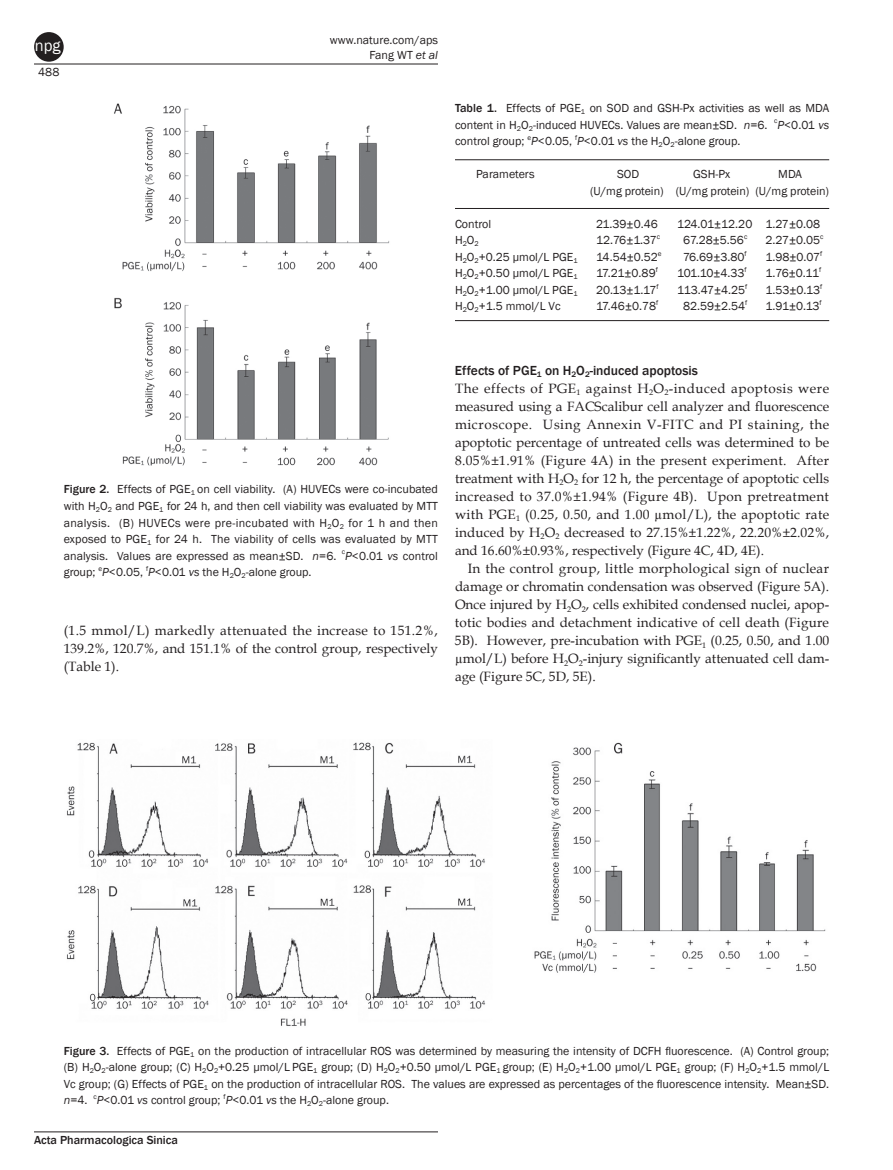
<style>
.page{position:relative;width:893px;height:1170px;background:#fff}
.page>*{position:absolute;margin:0;border:0;box-sizing:border-box;transform-origin:0 0}
.t1{font:16.5px "Franklin Gothic Book 2";color:#fff}
.t2{font:13.5px/18px "Book Antiqua 2";color:#231f20;text-align:justify}
.t3{font:13.5px "Book Antiqua";color:#231f20}
.t4{font:13.5px "Book Antiqua 2";letter-spacing:.035em;color:#231f20}
.t5{font:500 13.5px "Franklin Gothic";color:#231f20}
.t6{font:12px/16.5px "Franklin Gothic Book 2";color:#231f20;text-align:justify}
.t7{font:12px "Franklin Gothic";color:#231f20}
.t8{font:500 12px "Franklin Gothic";color:#231f20}
.s1{font-family:"Franklin Gothic";font-style:italic}
.s2{font-family:"Franklin Gothic";font-weight:500}
.s3{font-family:"Franklin Gothic Book 2"}
.s4{font-family:"Book Antiqua 2"}
.s5{font-weight:500}
</style>
<div class="page">
<hr style="left:34px;top:64px;width:404px;height:1px;background:#231f20">
<hr style="left:34px;top:1131px;width:404px;height:1px;background:#231f20">
<div style="left:34px;top:32px;width:30px;height:30px;background:#231f20;border-radius:50%"></div>
<hr style="left:455px;top:159px;width:374px;height:1px;background:#231f20">
<hr style="left:455px;top:208px;width:374px;height:1px;background:#231f20">
<hr style="left:455px;top:320px;width:374px;height:1px;background:#231f20">
<img style="left:67px;top:742px;width:759px;height:284px">
<img style="left:114px;top:103px;width:276px;height:363px">
<h1 class="t1" style="left:35px;top:35px;width:27px">npg</h1>
<p class="t6" style="left:38px;top:64px;width:23px">488</p>
<p class="t6" style="left:330px;top:32px;width:110px;line-height:15px;text-align:right">www.nature.com/aps<br>Fang WT <span class="s1">et al</span></p>
<p class="t6" style="left:455px;top:100px;width:376px"><span class="s2">Table 1.</span> Effects of PGE<sub>1</sub> on SOD and GSH-Px activities as well as MDA content in H<sub>2</sub>O<sub>2</sub>-induced HUVECs. Values are mean±SD. <span class="s1">n</span>=6. <sup>c</sup><span class="s1">P</span>&lt;0.01 <span class="s1">vs </span>control group; <sup>e</sup><span class="s1">P</span>&lt;0.05, <sup>f</sup><span class="s1">P</span>&lt;0.01 <span class="s1">vs</span> the H<sub>2</sub>O<sub>2</sub>-alone group.</p>
<p class="t6" style="left:476px;top:166px;width:60px">Parameters</p>
<p class="t6" style="left:617px;top:166px;width:24px">SOD</p>
<p class="t6" style="left:693px;top:166px;width:39px">GSH-Px</p>
<p class="t6" style="left:590px;top:166px;width:241px;text-indent:188px">MDA (U/mg protein) (U/mg protein) (U/mg protein)</p>
<p class="t6" style="left:455px;top:216px;width:38px">Control</p>
<p class="t6" style="left:596px;top:216px;width:63px">21.39±0.46</p>
<p class="t6" style="left:677px;top:216px;width:145px">124.01±12.20 1.27±0.08</p>
<p class="t6" style="left:455px;top:232px;width:25px">H<sub>2</sub>O<sub>2</sub></p>
<p class="t6" style="left:596px;top:232px;width:66px">12.76±1.37<sup>c</sup></p>
<p class="t6" style="left:683px;top:232px;width:66px">67.28±5.56<sup>c</sup></p>
<p class="t6" style="left:765px;top:232px;width:60px">2.27±0.05<sup>c</sup></p>
<p class="t7" style="left:455px;top:249px;width:124px"><span class="s3">H</span><sub>2</sub><span class="s3">O</span><sub>2</sub>+0.25 μmol/L PGE<sub>1</sub></p>
<p class="t6" style="left:596px;top:249px;width:67px">14.54±0.52<sup>e</sup></p>
<p class="t6" style="left:683px;top:249px;width:65px">76.69±3.80<sup>f</sup></p>
<p class="t6" style="left:765px;top:249px;width:58px">1.98±0.07<sup>f</sup></p>
<p class="t7" style="left:455px;top:266px;width:124px"><span class="s3">H</span><sub>2</sub><span class="s3">O</span><sub>2</sub>+0.50 μmol/L PGE<sub>1</sub></p>
<p class="t6" style="left:596px;top:265px;width:63px">17.21±0.89<sup>f</sup></p>
<p class="t6" style="left:677px;top:265px;width:71px">101.10±4.33<sup>f</sup></p>
<p class="t6" style="left:765px;top:265px;width:57px">1.76±0.11<sup>f</sup></p>
<p class="t7" style="left:455px;top:282px;width:124px"><span class="s3">H</span><sub>2</sub><span class="s3">O</span><sub>2</sub>+1.00 μmol/L PGE<sub>1</sub></p>
<p class="t6" style="left:596px;top:282px;width:64px">20.13±1.17<sup>f</sup></p>
<p class="t6" style="left:677px;top:282px;width:72px">113.47±4.25<sup>f</sup></p>
<p class="t6" style="left:765px;top:282px;width:58px">1.53±0.13<sup>f</sup></p>
<p class="t6" style="left:455px;top:298px;width:107px">H<sub>2</sub>O<sub>2</sub>+1.5 mmol/L Vc</p>
<p class="t6" style="left:596px;top:298px;width:64px">17.46±0.78<sup>f</sup></p>
<p class="t6" style="left:683px;top:298px;width:66px">82.59±2.54<sup>f</sup></p>
<p class="t6" style="left:765px;top:298px;width:58px">1.91±0.13<sup>f</sup></p>
<p class="t6" style="left:64px;top:481px;width:376px"><span class="s2">Figure 2.</span> Effects of PGE<sub>1</sub> on cell viability. (A) HUVECs were co-incubated with H<sub>2</sub>O<sub>2</sub> and PGE<sub>1</sub> for 24 h, and then cell viability was evaluated by MTT analysis. (B) HUVECs were pre-incubated with H<sub>2</sub>O<sub>2</sub> for 1 h and then exposed to PGE<sub>1</sub> for 24 h. The viability of cells was evaluated by MTT analysis. Values are expressed as mean±SD. <span class="s1">n</span>=6. <sup>c</sup><span class="s1">P</span>&lt;0.01 <span class="s1">vs</span> control group; <sup>e</sup><span class="s1">P</span>&lt;0.05, <sup>f</sup><span class="s1">P</span>&lt;0.01 <span class="s1">vs</span> the H<sub>2</sub>O<sub>2</sub>-alone group.</p>
<p class="t2" style="left:64px;top:620px;width:376px">(1.5 mmol/L) markedly attenuated the increase to 151.2%, 139.2%, 120.7%, and 151.1% of the control group, respectively (Table 1).</p>
<p class="t5" style="left:455px;top:362px;width:244px">Effects of PGE<sub>1</sub> on H<sub>2</sub>O<sub>2</sub>-induced apoptosis</p>
<p class="t4" style="left:455px;top:379px;width:376px">The effects of PGE<sub>1</sub> against H<sub>2</sub>O<sub>2</sub>-induced apoptosis were</p>
<p class="t3" style="left:455px;top:397px;width:376px">measured using a FACScalibur cell analyzer and fluorescence</p>
<p class="t2" style="left:455px;top:415px;width:376px">microscope. Using Annexin V-FITC and PI staining, the apoptotic percentage of untreated cells was determined to be 8.05%±1.91% (Figure 4A) in the present experiment. After treatment with H<sub>2</sub>O<sub>2</sub> for 12 h, the percentage of apoptotic cells increased to 37.0%±1.94% (Figure 4B). Upon pretreatment with PGE<sub>1</sub> (0.25, 0.50, and 1.00 µmol/L), the apoptotic rate induced by H<sub>2</sub>O<sub>2</sub> decreased to 27.15%±1.22%, 22.20%±2.02%, and 16.60%±0.93%, respectively (Figure 4C, 4D, 4E).</p>
<p class="t2" style="left:455px;top:559px;width:376px;text-indent:13px">In the control group, little morphological sign of nuclear damage or chromatin condensation was observed (Figure 5A).<br>Once injured by H<sub>2</sub>O<sub>2</sub>, cells exhibited condensed nuclei, apop&shy;totic bodies and detachment indicative of cell death (Figure 5B). However, pre-incubation with PGE<sub>1</sub> (0.25, 0.50, and 1.00</p>
<p class="t3" style="left:455px;top:649px;width:376px"><span class="s4">µmol/L) before H</span><sub>2</sub><span class="s4">O</span><sub>2</sub>-injury significantly attenuated cell dam<span class="s4">-</span></p>
<p class="t2" style="left:455px;top:667px;width:142px">age (Figure 5C, 5D, 5E).</p>
<p class="t7" style="left:64px;top:1043px;width:767px"><span class="s5">Figure 3.</span> <span class="s3">Effects of PGE</span><sub>1</sub> on the production of intracellular ROS was determined by measuring the intensity of DCFH fluorescence. (A) Control group;</p>
<p class="t6" style="left:64px;top:1059px;width:767px">(B) H<sub>2</sub>O<sub>2</sub>-alone group; (C) H<sub>2</sub>O<sub>2</sub>+0.25 µmol/L PGE<sub>1</sub> group; (D) H<sub>2</sub>O<sub>2</sub>+0.50 µmol/L PGE<sub>1</sub> group; (E) H<sub>2</sub>O<sub>2</sub>+1.00 µmol/L PGE<sub>1</sub> group; (F) H<sub>2</sub>O<sub>2</sub>+1.5 mmol/L</p>
<p class="t7" style="left:64px;top:1076px;width:767px"><span class="s3">Vc group; (G) Effects of PGE</span><sub>1</sub> on the production of intracellular ROS. The values are expressed as percentages of the fluorescence intensity. Mean±SD.</p>
<p class="t6" style="left:64px;top:1092px;width:327px"><span class="s1">n</span>=4. <sup>c</sup><span class="s1">P</span>&lt;0.01 <span class="s1">vs</span> control group; <sup>f</sup><span class="s1">P</span>&lt;0.01 <span class="s1">vs</span> the H<sub>2</sub>O<sub>2</sub>-alone group.</p>
<p class="t8" style="left:34px;top:1132px;width:145px">Acta Pharmacologica Sinica</p>
</div>
